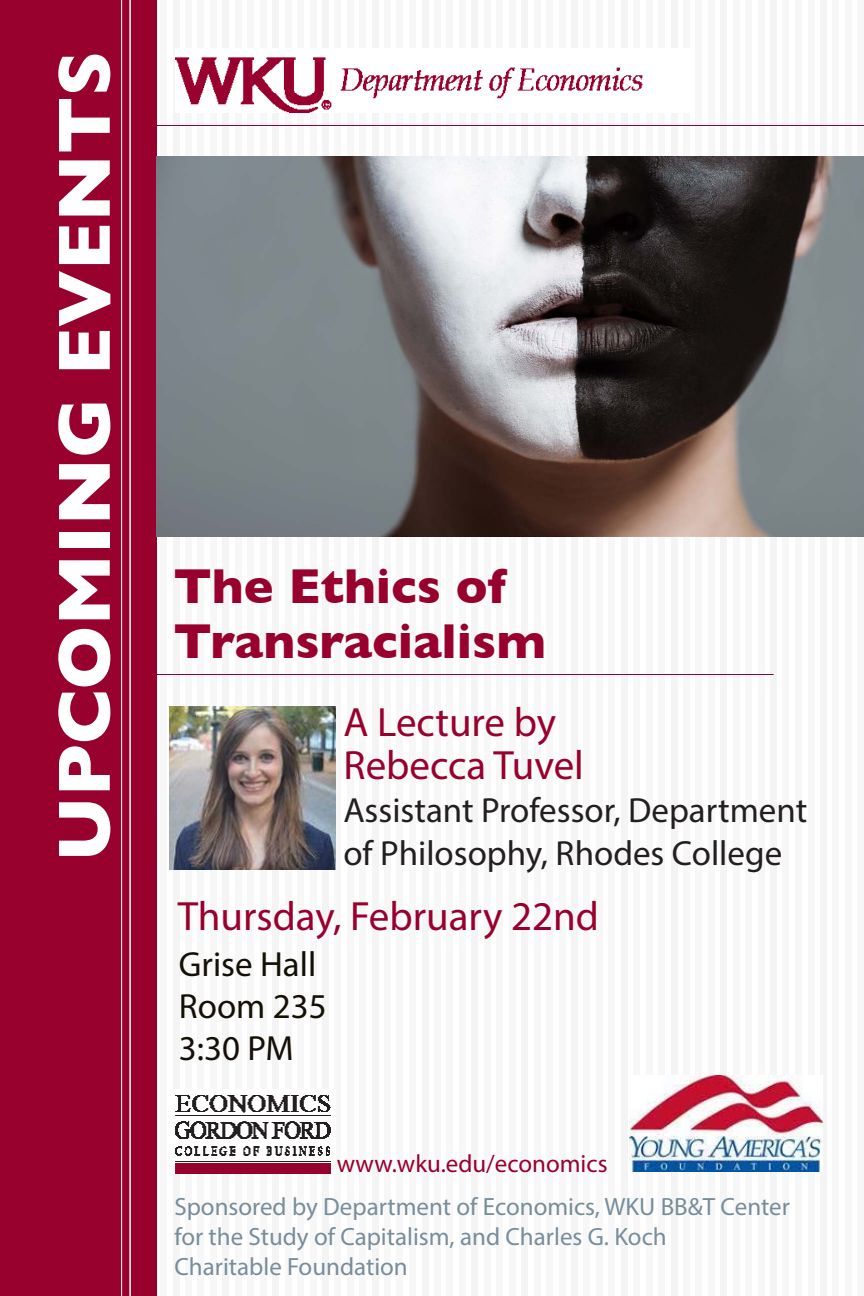
<style>
.page{position:relative;width:864px;height:1296px;background:#fff}
.page>*{position:absolute;margin:0;border:0;box-sizing:border-box;transform-origin:0 0}
.t1{font:700 75px "Gill Sans";color:#fff}
.t2{font:700 50px/55px "Gill Sans";color:#98002e}
.t3{font:41px/43px "Myriad Pro";color:#98002e}
.t4{font:35px/43px "Myriad Pro";color:#231f20}
.t5{font:35px/42px "Myriad Pro";color:#141006}
.t6{font:25px/30px "Myriad Pro";color:#788d9a}
.t7{font:25px "Myriad Pro";color:#98002e}
</style>
<div class="page">
<div style="left:858px;top:0;width:6px;height:1296px;background:#f7f7f7"></div>
<div style="left:845px;top:0;width:6px;height:1296px;background:#f7f7f7"></div>
<div style="left:833px;top:0;width:6px;height:1296px;background:#f7f7f7"></div>
<div style="left:820px;top:0;width:7px;height:1296px;background:#f4f4f5"></div>
<div style="left:808px;top:0;width:6px;height:1296px;background:#f7f7f7"></div>
<div style="left:795px;top:0;width:6px;height:1296px;background:#f7f7f7"></div>
<div style="left:783px;top:0;width:6px;height:1296px;background:#f7f7f7"></div>
<div style="left:771px;top:0;width:6px;height:1296px;background:#f4f4f5"></div>
<div style="left:758px;top:0;width:6px;height:1296px;background:#f7f7f7"></div>
<div style="left:746px;top:0;width:6px;height:1296px;background:#f7f7f7"></div>
<div style="left:733px;top:0;width:6px;height:1296px;background:#f7f7f7"></div>
<div style="left:721px;top:0;width:6px;height:1296px;background:#f4f4f5"></div>
<div style="left:708px;top:0;width:7px;height:1296px;background:#f7f7f7"></div>
<div style="left:696px;top:0;width:6px;height:1296px;background:#f7f7f7"></div>
<div style="left:683px;top:0;width:7px;height:1296px;background:#f7f7f7"></div>
<div style="left:671px;top:0;width:6px;height:1296px;background:#f4f4f5"></div>
<div style="left:659px;top:0;width:6px;height:1296px;background:#f7f7f7"></div>
<div style="left:646px;top:0;width:6px;height:1296px;background:#f7f7f7"></div>
<div style="left:634px;top:0;width:6px;height:1296px;background:#f7f7f7"></div>
<div style="left:621px;top:0;width:6px;height:1296px;background:#f4f4f5"></div>
<div style="left:609px;top:0;width:6px;height:1296px;background:#f7f7f7"></div>
<div style="left:596px;top:0;width:6px;height:1296px;background:#f7f7f7"></div>
<div style="left:584px;top:0;width:6px;height:1296px;background:#f7f7f7"></div>
<div style="left:572px;top:0;width:6px;height:1296px;background:#f4f4f5"></div>
<div style="left:559px;top:0;width:6px;height:1296px;background:#f7f7f7"></div>
<div style="left:546px;top:0;width:7px;height:1296px;background:#f7f7f7"></div>
<div style="left:534px;top:0;width:6px;height:1296px;background:#f7f7f7"></div>
<div style="left:522px;top:0;width:6px;height:1296px;background:#f4f4f5"></div>
<div style="left:509px;top:0;width:6px;height:1296px;background:#f7f7f7"></div>
<div style="left:497px;top:0;width:6px;height:1296px;background:#f7f7f7"></div>
<div style="left:484px;top:0;width:6px;height:1296px;background:#f7f7f7"></div>
<div style="left:472px;top:0;width:6px;height:1296px;background:#f4f4f5"></div>
<div style="left:459px;top:0;width:7px;height:1296px;background:#f7f7f7"></div>
<div style="left:447px;top:0;width:6px;height:1296px;background:#f7f7f7"></div>
<div style="left:434px;top:0;width:6px;height:1296px;background:#f7f7f7"></div>
<div style="left:422px;top:0;width:6px;height:1296px;background:#f4f4f5"></div>
<div style="left:410px;top:0;width:6px;height:1296px;background:#f7f7f7"></div>
<div style="left:397px;top:0;width:6px;height:1296px;background:#f7f7f7"></div>
<div style="left:384px;top:0;width:7px;height:1296px;background:#f7f7f7"></div>
<div style="left:372px;top:0;width:6px;height:1296px;background:#f4f4f5"></div>
<div style="left:360px;top:0;width:6px;height:1296px;background:#f7f7f7"></div>
<div style="left:347px;top:0;width:6px;height:1296px;background:#f7f7f7"></div>
<div style="left:335px;top:0;width:6px;height:1296px;background:#f7f7f7"></div>
<div style="left:322px;top:0;width:7px;height:1296px;background:#f4f4f5"></div>
<div style="left:310px;top:0;width:6px;height:1296px;background:#f7f7f7"></div>
<div style="left:297px;top:0;width:6px;height:1296px;background:#f7f7f7"></div>
<div style="left:285px;top:0;width:6px;height:1296px;background:#f7f7f7"></div>
<div style="left:273px;top:0;width:6px;height:1296px;background:#f4f4f5"></div>
<div style="left:260px;top:0;width:6px;height:1296px;background:#f7f7f7"></div>
<div style="left:248px;top:0;width:6px;height:1296px;background:#f7f7f7"></div>
<div style="left:235px;top:0;width:6px;height:1296px;background:#f7f7f7"></div>
<div style="left:223px;top:0;width:6px;height:1296px;background:#f4f4f5"></div>
<div style="left:210px;top:0;width:7px;height:1296px;background:#f7f7f7"></div>
<div style="left:198px;top:0;width:6px;height:1296px;background:#f7f7f7"></div>
<div style="left:185px;top:0;width:6px;height:1296px;background:#f7f7f7"></div>
<div style="left:173px;top:0;width:6px;height:1296px;background:#f4f4f5"></div>
<div style="left:161px;top:0;width:6px;height:1296px;background:#f7f7f7"></div>
<div style="left:0;top:0;width:157px;height:1296px;background:#98002e"></div>
<hr style="left:121px;top:0;width:1px;height:1296px;background:#fff">
<img style="left:176px;top:48px;width:501px;height:65px">
<hr style="left:129px;top:0;width:2px;height:1296px;background:#fff">
<hr style="left:154px;top:125px;width:710px;height:1px;background:#98002e">
<hr style="left:154px;top:674px;width:620px;height:1px;background:#98002e">
<img style="left:173px;top:1089px;width:158px;height:85px">
<img style="left:170px;top:706px;width:165px;height:163px">
<img style="left:630px;top:1076px;width:192px;height:95px">
<img style="left:157px;top:157px;width:707px;height:379px">
<h1 class="t1" style="left:25px;top:862px;width:813px;rotate:-90deg">UPCOMING EVENTS</h1>
<h2 class="t2" style="left:174px;top:557px;width:374px">The Ethics of<br>Transracialism</h2>
<h3 class="t3" style="left:343px;top:700px;width:242px">A Lecture by<br>Rebecca Tuvel</h3>
<h3 class="t4" style="left:343px;top:788px;width:465px">Assistant Professor, Department of Philosophy, Rhodes College</h3>
<h3 class="t3" style="left:178px;top:894px;width:423px">Thursday, February 22nd</h3>
<h3 class="t5" style="left:179px;top:943px;width:149px">Grise Hall<br>Room 235<br>3:30 PM</h3>
<p class="t7" style="left:337px;top:1149px;width:272px">www.wku.edu/economics</p>
<p class="t6" style="left:174px;top:1191px;width:617px">Sponsored by Department of Economics, WKU BB&amp;T Center for the Study of Capitalism, and Charles G. Koch<br>Charitable Foundation</p>
</div>
